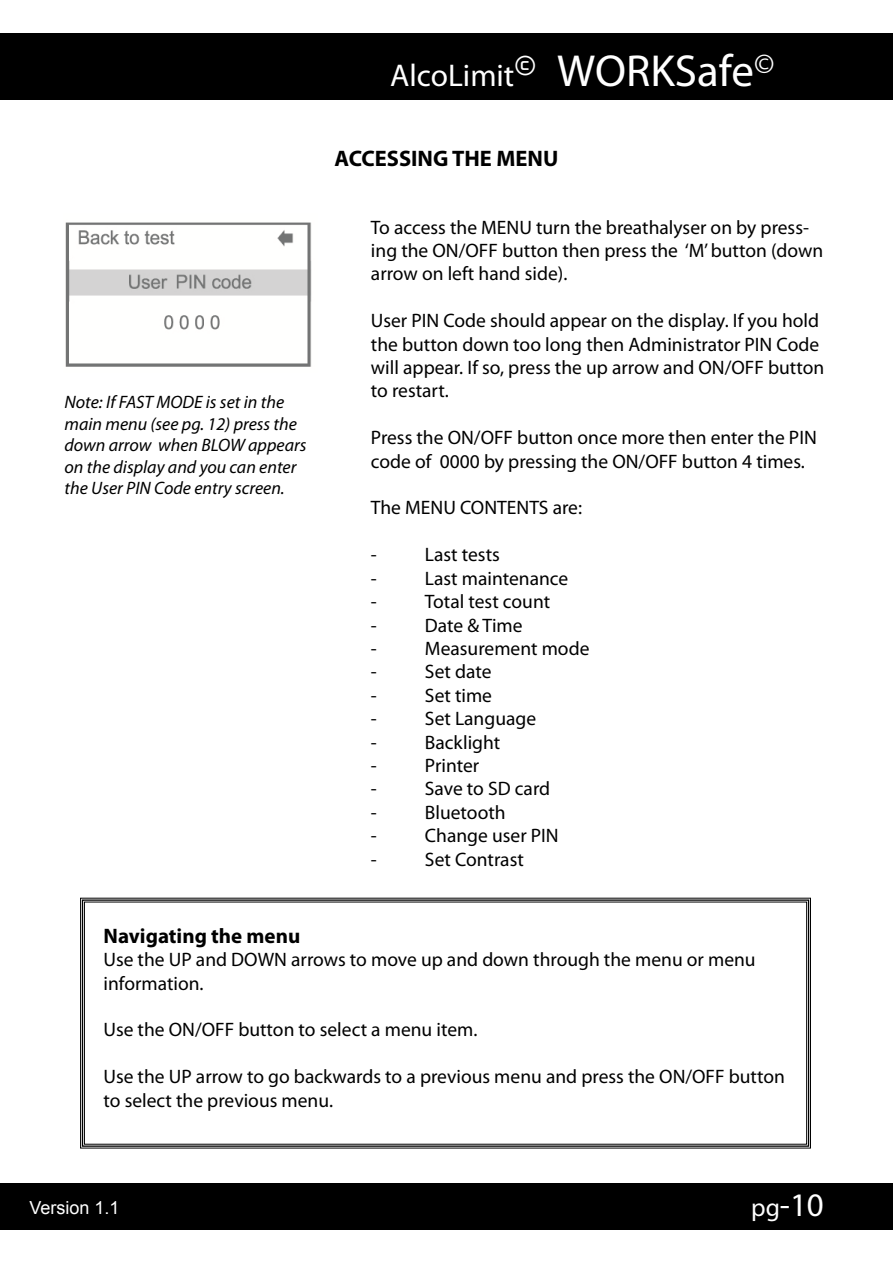
<style>
.page{position:relative;width:893px;height:1263px;background:#fff}
.page>*{position:absolute;margin:0;border:0;box-sizing:border-box;transform-origin:0 0}
.t1{font:45px "Myriad Pro";color:#fff}
.t2{font:33px "Myriad Pro";color:#fff}
.t3{font:31.5px "Myriad Pro";color:#fff}
.t4{font:700 22.5px "Myriad Pro";color:#000}
.t5{font:700 21px "Myriad Pro";color:#000}
.t6{font:19.5px/23.4px "Myriad Pro";color:#000}
.t7{font:italic 18px/21.6px "Myriad Pro";color:#000}
.t8{font:18px "Arial";color:#fff}
.s1{font-size:25.5px}
</style>
<div class="page">
<div style="left:0;top:1183px;width:893px;height:47px;background:#000"></div>
<div style="left:0;top:33px;width:893px;height:67px;background:#000"></div>
<img style="left:65px;top:222px;width:247px;height:145px">
<svg style="left:80px;top:897px;width:731px;height:252px"></svg>
<div style="left:82px;top:899px;width:727px;height:248px;border:1px solid #000"></div>
<h3 class="t3" style="left:390px;top:56px;width:147px">AlcoLimit<sup>©</sup></h3>
<h1 class="t1" style="left:557px;top:43px;width:219px">WORKSafe<sup>©</sup></h1>
<p class="t7" style="left:64px;top:391px;width:244px">Note: If FAST MODE is set in the main menu (see pg. 12) press the down arrow when BLOW appears on the display and you can enter the User PIN Code entry screen.</p>
<p class="t4" style="left:335px;top:144px;width:225px">ACCESSING THE MENU</p>
<p class="t6" style="left:371px;top:215px;width:454px">To access the MENU turn the breathalyser on by press&shy;ing the ON/OFF button then press the ‘M’ button (down arrow on left hand side).</p>
<p class="t6" style="left:371px;top:309px;width:455px">User PIN Code should appear on the display. If you hold the button down too long then Administrator PIN Code will appear. If so, press the up arrow and ON/OFF button to restart.</p>
<p class="t6" style="left:371px;top:426px;width:447px">Press the ON/OFF button once more then enter the PIN code of 0000 by pressing the ON/OFF button 4 times.</p>
<p class="t6" style="left:371px;top:496px;width:213px">The MENU CONTENTS are:</p>
<p class="t6" style="left:371px;top:543px;width:7px">-</p>
<p class="t6" style="left:425px;top:543px;width:76px">Last tests</p>
<p class="t6" style="left:371px;top:566px;width:7px">-</p>
<p class="t6" style="left:425px;top:566px;width:145px">Last maintenance</p>
<p class="t6" style="left:371px;top:589px;width:7px">-</p>
<p class="t6" style="left:425px;top:589px;width:127px">Total test count</p>
<p class="t6" style="left:371px;top:613px;width:7px">-</p>
<p class="t6" style="left:425px;top:613px;width:99px">Date &amp; Time</p>
<p class="t6" style="left:371px;top:636px;width:7px">-</p>
<p class="t6" style="left:425px;top:636px;width:166px">Measurement mode</p>
<p class="t6" style="left:371px;top:660px;width:7px">-</p>
<p class="t6" style="left:425px;top:660px;width:68px">Set date</p>
<p class="t6" style="left:371px;top:683px;width:7px">-</p>
<p class="t6" style="left:425px;top:683px;width:69px">Set time</p>
<p class="t6" style="left:371px;top:706px;width:7px">-</p>
<p class="t6" style="left:425px;top:706px;width:113px">Set Language</p>
<p class="t6" style="left:371px;top:730px;width:7px">-</p>
<p class="t6" style="left:425px;top:730px;width:77px">Backlight</p>
<p class="t6" style="left:371px;top:753px;width:7px">-</p>
<p class="t6" style="left:425px;top:753px;width:56px">Printer</p>
<p class="t6" style="left:371px;top:777px;width:7px">-</p>
<p class="t6" style="left:425px;top:777px;width:127px">Save to SD card</p>
<p class="t6" style="left:371px;top:800px;width:7px">-</p>
<p class="t6" style="left:425px;top:800px;width:82px">Bluetooth</p>
<p class="t6" style="left:371px;top:823px;width:7px">-</p>
<p class="t6" style="left:425px;top:823px;width:135px">Change user PIN</p>
<p class="t6" style="left:371px;top:847px;width:7px">-</p>
<p class="t6" style="left:425px;top:847px;width:100px">Set Contrast</p>
<p class="t5" style="left:104px;top:922px;width:198px">Navigating the menu</p>
<p class="t6" style="left:104px;top:947px;width:654px">Use the UP and DOWN arrows to move up and down through the menu or menu information.</p>
<p class="t6" style="left:104px;top:1018px;width:375px">Use the ON/OFF button to select a menu item.</p>
<p class="t6" style="left:104px;top:1064px;width:683px">Use the UP arrow to go backwards to a previous menu and press the ON/OFF button to select the previous menu.</p>
<p class="t8" style="left:30px;top:1196px;width:92px">Version 1.1</p>
<h2 class="t2" style="left:751px;top:1185px;width:74px"><span class="s1">pg</span>-10</h2>
</div>
